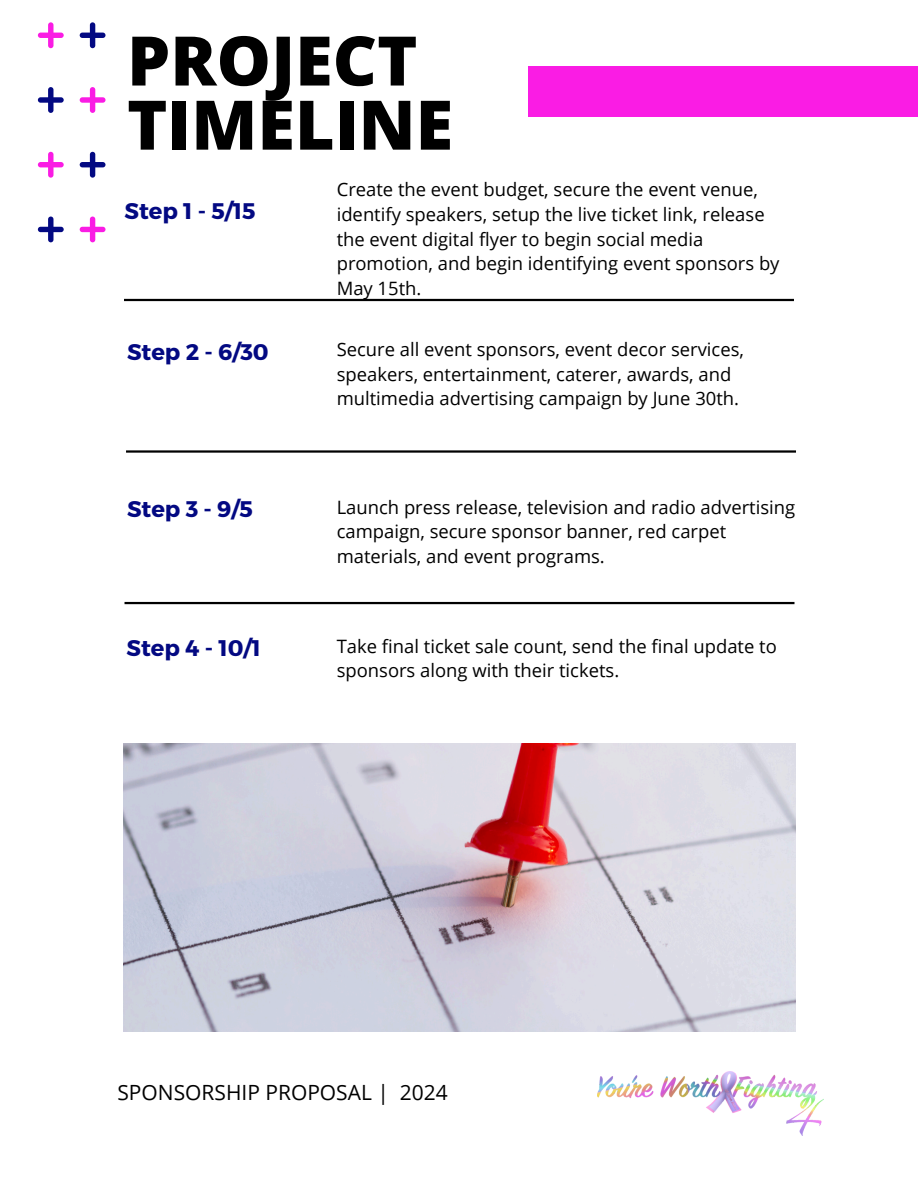
<style>
.page{position:relative;width:918px;height:1188px;background:#fff}
.page>*{position:absolute;margin:0;border:0;box-sizing:border-box;transform-origin:0 0}
.t1{font:800 68.4px/64.2px "Open Sans";color:#000}
.t2{font:700 22.5px "Montserrat";color:#030982}
.t3{font:21px "Open Sans";color:#000}
.t4{font:18.45px/24.8px "Open Sans";color:#000}
</style>
<div class="page">
<hr style="left:124px;top:299px;width:670px;height:2px;background:#000">
<img style="left:123px;top:743px;width:673px;height:288px">
<div style="left:528px;top:67px;width:390px;height:50px;background:#fa1ce4"></div>
<hr style="left:126px;top:450px;width:670px;height:3px;background:#000">
<hr style="left:125px;top:602px;width:669px;height:2px;background:#000">
<svg style="left:38px;top:217px;width:26px;height:25px"></svg>
<svg style="left:38px;top:152px;width:26px;height:26px"></svg>
<svg style="left:38px;top:87px;width:26px;height:26px"></svg>
<svg style="left:38px;top:22px;width:26px;height:26px"></svg>
<svg style="left:80px;top:217px;width:25px;height:25px"></svg>
<svg style="left:80px;top:152px;width:25px;height:26px"></svg>
<svg style="left:80px;top:87px;width:25px;height:26px"></svg>
<svg style="left:80px;top:22px;width:25px;height:26px"></svg>
<img style="left:597px;top:1072px;width:226px;height:64px">
<h1 class="t1" style="left:127px;top:27px;width:328px">PROJECT<br>TIMELINE</h1>
<h3 class="t4" style="left:337px;top:177px;width:444px">Create the event budget, secure the event venue, identify speakers, setup the live ticket link, release the event digital flyer to begin social media promotion, and begin identifying event sponsors by May 15th.</h3>
<p class="t2" style="left:125px;top:196px;width:132px">Step 1 - 5/15</p>
<p class="t2" style="left:127px;top:337px;width:143px">Step 2 - 6/30</p>
<h3 class="t4" style="left:337px;top:336px;width:409px">Secure all event sponsors, event decor services, speakers, entertainment, caterer, awards, and multimedia advertising campaign by June 30th.</h3>
<p class="t2" style="left:127px;top:495px;width:127px">Step 3 - 9/5</p>
<h3 class="t4" style="left:337px;top:494px;width:460px">Launch press release, television and radio advertising campaign, secure sponsor banner, red carpet materials, and event programs.</h3>
<p class="t2" style="left:127px;top:634px;width:136px">Step 4 - 10/1</p>
<h3 class="t4" style="left:337px;top:633px;width:442px">Take final ticket sale count, send the final update to sponsors along with their tickets.</h3>
<p class="t3" style="left:117px;top:1077px;width:273px">SPONSORSHIP PROPOSAL |</p>
<h2 class="t3" style="left:400px;top:1077px;width:49px">2024</h2>
</div>
